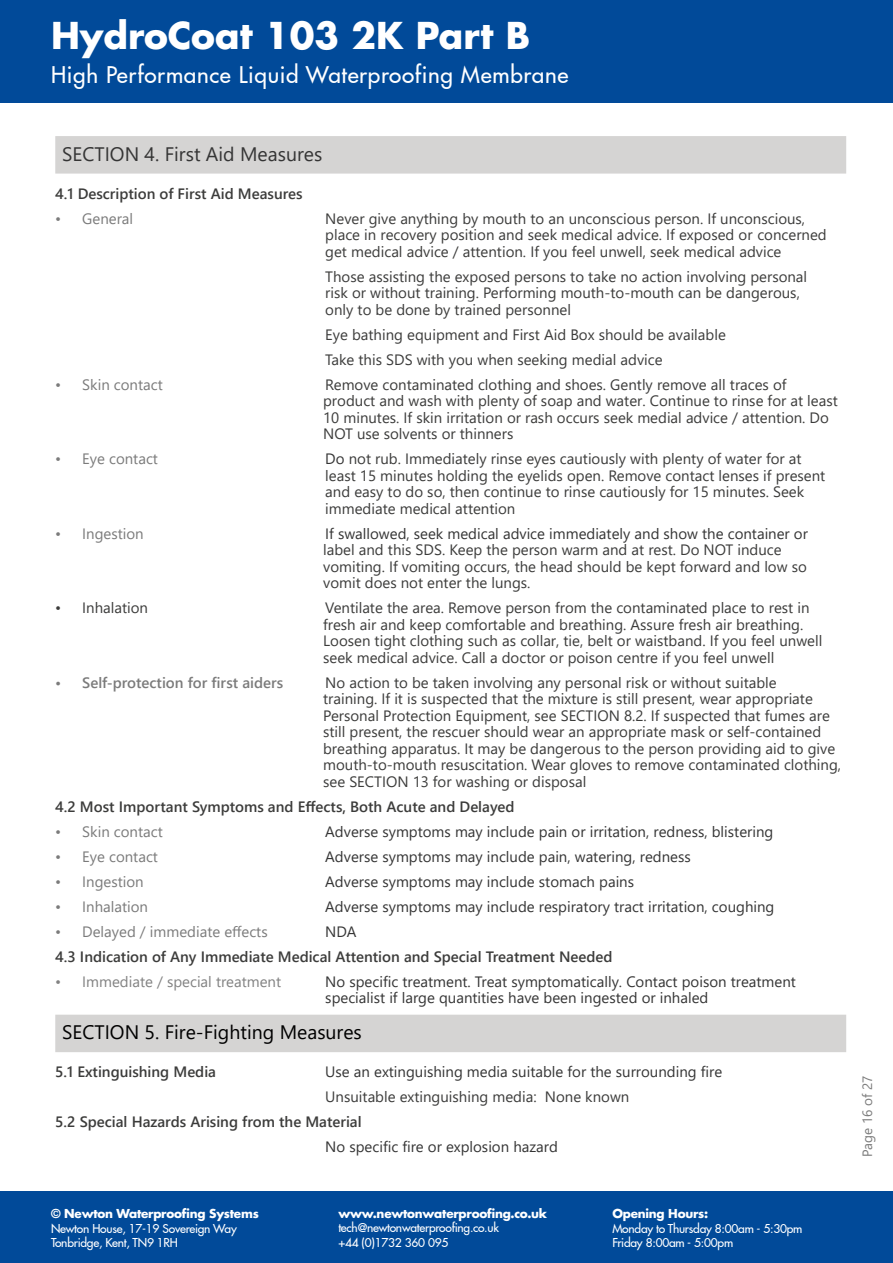
<style>
.page{position:relative;width:893px;height:1263px;background:#fff}
.page>*{position:absolute;margin:0;border:0;box-sizing:border-box;transform-origin:0 0}
.t1{font:700 36px "Futura LT Pro";color:#fff}
.t2{font:500 22.5px "Futura LT Pro";letter-spacing:.03em;color:#fff}
.t3{font:19.5px "Segoe UI";color:#000}
.t4{font:19.5px "Segoe UI";color:#353535}
.t5{font:15px/16.5px "Segoe UI";color:#3c3c3b}
.t6{font:15px/16.5px "Segoe UI";color:#353535}
.t7{font:600 15px "Segoe UI";color:#3c3c3b}
.t8{font:15px "Segoe UI";color:#7b7b7b}
.t9{font:600 15px "Segoe UI";color:#7b7b7b}
.t10{font:15px "Segoe UI";color:#828282}
.t11{font:13.5px "Segoe UI";color:#7b7b7b}
.t12{font:500 12px/14.4px "Futura LT Pro";letter-spacing:-.02em;color:#fff}
.t13{font:700 12px "Futura LT Pro";letter-spacing:-.02em;color:#fff}
.s1{color:#353535}
</style>
<div class="page">
<div style="left:0;top:0;width:893px;height:103px;background:#014a99"></div>
<div style="left:0;top:1191px;width:893px;height:72px;background:#014a99"></div>
<div style="left:55px;top:136px;width:791px;height:38px;background:#d5d4d3"></div>
<div style="left:55px;top:1015px;width:791px;height:37px;background:#d5d4d3"></div>
<h1 class="t1" style="left:51px;top:8px;width:481px">HydroCoat 103 2K Part B</h1>
<h2 class="t2" style="left:51px;top:58px;width:519px">High Performance Liquid Waterproofing Membrane</h2>
<h3 class="t4" style="left:62px;top:135px;width:261px">SECTION 4. First Aid Measures</h3>
<p class="t7" style="left:55px;top:179px;width:249px">4.1 Description of First Aid Measures</p>
<p class="t8" style="left:55px;top:204px;width:79px">• General</p>
<p class="t5" style="left:325px;top:209px;width:503px">Never give anything by mouth to an unconscious person. If unconscious, place in recovery position and seek medical advice. If exposed or concerned get medical advice / attention. If you feel unwell, seek medical advice</p>
<p class="t5" style="left:325px;top:267px;width:483px">Those assisting the exposed persons to take no action involving personal risk or without training. Performing mouth-to-mouth can be dangerous, only to be done by trained personnel</p>
<p class="t5" style="left:325px;top:320px;width:402px;line-height:25px">Eye bathing equipment and First Aid Box should be available<br>Take this SDS with you when seeking medial advice</p>
<p class="t8" style="left:55px;top:370px;width:109px">• Skin contact</p>
<p class="t5" style="left:323px;top:375px;width:516px">Remove contaminated clothing and shoes. Gently remove all traces of product and wash with plenty of soap and water. Continue to rinse for at least 10 minutes. If skin irritation or rash occurs seek medial advice / attention. Do NOT use solvents or thinners</p>
<p class="t8" style="left:55px;top:445px;width:104px">• Eye contact</p>
<p class="t5" style="left:325px;top:449px;width:502px"><span class="s1">Do</span> not rub. Immediately rinse eyes cautiously with plenty of water for at least 15 minutes holding the eyelids open. Remove contact lenses if present and easy to do so, then continue to rinse cautiously for 15 minutes. Seek immediate medical attention</p>
<p class="t8" style="left:55px;top:519px;width:90px">• Ingestion</p>
<p class="t6" style="left:325px;top:524px;width:484px">If swallowed, seek medical advice immediately and show the container or</p>
<p class="t5" style="left:323px;top:540px;width:485px">label and this SDS. Keep the person warm and at rest. Do NOT induce vomiting. If vomiting occurs, the head should be kept forward and low so vomit does not enter the lungs.</p>
<p class="t5" style="left:55px;top:598px;width:94px">• Inhalation</p>
<p class="t5" style="left:323px;top:598px;width:501px">Ventilate the area. Remove person from the contaminated place to rest in fresh air and keep comfortable and breathing. Assure fresh air breathing.<br>Loosen tight clothing such as collar, tie, belt or waistband. If you feel unwell seek medical advice. Call a doctor or poison centre if you feel unwell</p>
<p class="t9" style="left:55px;top:668px;width:229px">• Self-protection for first aiders</p>
<p class="t5" style="left:323px;top:673px;width:519px">No action to be taken involving any personal risk or without suitable<br>training. If it is suspected that the mixture is still present, wear appropriate Personal Protection Equipment, see SECTION 8.2. If suspected that fumes are still present, the rescuer should wear an appropriate mask or self-contained breathing apparatus. It may be dangerous to the person providing aid to give mouth-to-mouth resuscitation. Wear gloves to remove contaminated clothing, see SECTION 13 for washing or disposal</p>
<p class="t7" style="left:55px;top:792px;width:461px">4.2 Most Important Symptoms and Effects, Both Acute and Delayed</p>
<p class="t8" style="left:55px;top:817px;width:109px">• Skin contact</p>
<p class="t6" style="left:325px;top:822px;width:450px">Adverse symptoms may include pain or irritation, redness, blistering</p>
<p class="t8" style="left:55px;top:842px;width:104px">• Eye contact</p>
<p class="t6" style="left:325px;top:847px;width:367px">Adverse symptoms may include pain, watering, redness</p>
<p class="t8" style="left:55px;top:867px;width:90px">• Ingestion</p>
<p class="t6" style="left:325px;top:872px;width:310px">Adverse symptoms may include stomach pains</p>
<p class="t8" style="left:55px;top:892px;width:94px">• Inhalation</p>
<p class="t6" style="left:325px;top:897px;width:451px">Adverse symptoms may include respiratory tract irritation, coughing</p>
<p class="t8" style="left:55px;top:917px;width:214px">• Delayed / immediate effects</p>
<p class="t6" style="left:325px;top:922px;width:33px">NDA</p>
<p class="t7" style="left:55px;top:942px;width:559px">4.3 Indication of Any Immediate Medical Attention and Special Treatment Needed</p>
<p class="t10" style="left:55px;top:967px;width:227px">• Immediate / special treatment</p>
<p class="t6" style="left:325px;top:972px;width:472px">No specific treatment. Treat symptomatically. Contact poison treatment specialist if large quantities have been ingested or inhaled</p>
<h3 class="t3" style="left:62px;top:1014px;width:301px">SECTION 5. Fire-Fighting Measures</h3>
<p class="t7" style="left:55px;top:1058px;width:162px">5.1 Extinguishing Media</p>
<p class="t6" style="left:325px;top:1062px;width:398px">Use an extinguishing media suitable for the surrounding fire</p>
<p class="t5" style="left:325px;top:1087px;width:306px">Unsuitable extinguishing media: None known</p>
<p class="t7" style="left:55px;top:1108px;width:308px">5.2 Special Hazards Arising from the Material</p>
<p class="t6" style="left:325px;top:1137px;width:234px">No specific fire or explosion hazard</p>
<p class="t13" style="left:51px;top:1204px;width:209px">© Newton Waterproofing Systems</p>
<p class="t12" style="left:51px;top:1220px;width:187px">Newton House, 17-19 Sovereign Way<br>Tonbridge, Kent, TN9 1RH</p>
<p class="t13" style="left:338px;top:1204px;width:210px">www.newtonwaterproofing.co.uk</p>
<p class="t12" style="left:338px;top:1220px;width:162px">tech@newtonwaterproofing.co.uk +44 (0)1732 360 095</p>
<p class="t13" style="left:612px;top:1204px;width:97px">Opening Hours:</p>
<p class="t12" style="left:612px;top:1220px;width:192px">Monday to Thursday 8:00am - 5:30pm<br>Friday 8:00am - 5:00pm</p>
<p class="t11" style="left:854px;top:1157px;width:83px;rotate:-90deg">Page 16 of 27</p>
</div>
